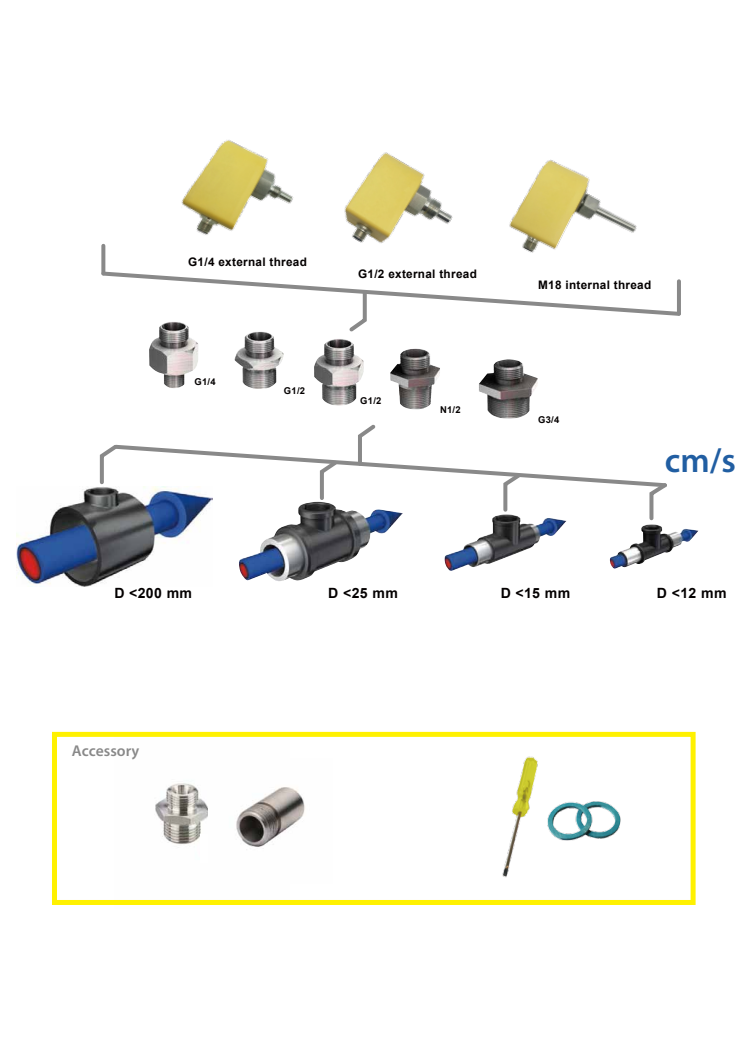
<style>
.page{position:relative;width:750px;height:1050px;background:#fff}
.page>*{position:absolute;margin:0;border:0;box-sizing:border-box;transform-origin:0 0}
.t1{font:600 34.6px "Myriad Pro";color:#215ea2}
.t2{font:600 15.6px "Myriad Pro";color:#898989}
.t3{font:700 14.1px "Arial";letter-spacing:.025em;color:#040000}
.t4{font:700 11.8px "Arial";letter-spacing:.025em;color:#040000}
.t5{font:700 9.4px "Arial";letter-spacing:.025em;color:#040000}
</style>
<div class="page">
<img style="left:155px;top:783px;width:53px;height:62px">
<svg style="left:101px;top:246px;width:4px;height:23px"></svg>
<svg style="left:101px;top:269px;width:580px;height:63px"></svg>
<svg style="left:99px;top:424px;width:568px;height:97px"></svg>
<img style="left:610px;top:524px;width:89px;height:45px">
<img style="left:445px;top:514px;width:122px;height:57px">
<img style="left:16px;top:486px;width:197px;height:101px">
<img style="left:314px;top:339px;width:50px;height:66px">
<img style="left:234px;top:331px;width:50px;height:58px">
<img style="left:479px;top:359px;width:59px;height:60px">
<img style="left:390px;top:349px;width:50px;height:60px">
<img style="left:149px;top:322px;width:50px;height:66px">
<img style="left:239px;top:502px;width:164px;height:79px">
<img style="left:324px;top:152px;width:148px;height:132px">
<img style="left:498px;top:159px;width:151px;height:134px">
<img style="left:181px;top:140px;width:113px;height:95px">
<div style="left:52px;top:732px;width:644px;height:173px;border:5px solid #fff100"></div>
<img style="left:565px;top:801px;width:56px;height:40px">
<img style="left:502px;top:756px;width:63px;height:122px">
<div style="left:201px;top:834px;width:52px;height:29px;background:#fff"></div>
<img style="left:236px;top:787px;width:69px;height:60px">
<p class="t4" style="left:188px;top:253px;width:120px">G1/4 external thread</p>
<p class="t5" style="left:195px;top:375px;width:23px">G1/4</p>
<p class="t5" style="left:284px;top:384px;width:23px">G1/2</p>
<p class="t4" style="left:358px;top:265px;width:120px">G1/2 external thread</p>
<p class="t5" style="left:360px;top:394px;width:23px">G1/2</p>
<p class="t5" style="left:440px;top:403px;width:22px">N1/2</p>
<p class="t4" style="left:538px;top:276px;width:115px">M18 internal thread</p>
<p class="t5" style="left:538px;top:413px;width:23px">G3/4</p>
<h1 class="t1" style="left:665px;top:439px;width:73px">cm/s</h1>
<p class="t3" style="left:114px;top:583px;width:79px">D &lt;200 mm</p>
<p class="t3" style="left:328px;top:583px;width:71px">D &lt;25 mm</p>
<p class="t3" style="left:501px;top:583px;width:71px">D &lt;15 mm</p>
<p class="t3" style="left:657px;top:583px;width:71px">D &lt;12 mm</p>
<h2 class="t2" style="left:72px;top:740px;width:69px">Accessory</h2>
</div>
